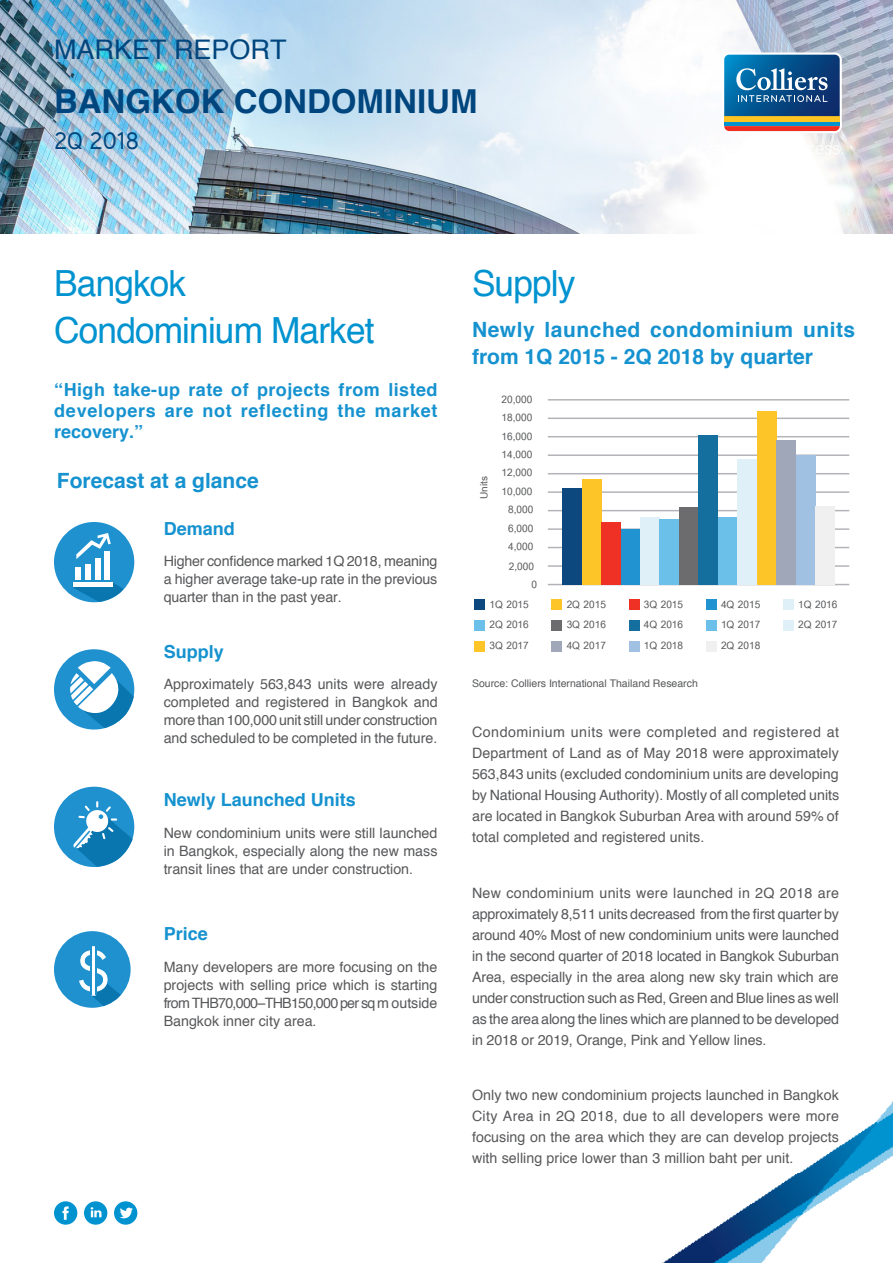
<style>
.page{position:relative;width:893px;height:1263px;background:#fff}
.page>*{position:absolute;margin:0;border:0;box-sizing:border-box;transform-origin:0 0}
.t1{font:69.3px "Aaux Next";color:#fff;scale:.93 1}
.Headline_1{font:36px "Helvetica";letter-spacing:-.025em;color:#0093d0}
.Title_Dark{font:700 33px "Helvetica";color:#00467e}
.Title_Dark-2{font:27px "Helvetica";color:#00467e}
.Title_Dark-3{font:500 24px "Aaux Next";color:#00467e}
.Headline_3{font:700 21px/27px "Helvetica";letter-spacing:.025em;color:#1592cf}
.Headline_3-2{font:700 21px "Helvetica";color:#1592cf}
.Headline_3-3{font:700 18px/21px "Helvetica";letter-spacing:.025em;color:#1592cf;text-align:justify}
.Headline_3-4{font:700 18px "Helvetica";color:#1592cf}
.Body{font:700 18px "Helvetica";color:#1592cf}
.t2{font:700 15.3px "Cordia New";color:#57585a}
.Body-2{font:14.25px/21px "Helvetica";color:#57585a;text-align:justify}
.Headline_3-5{font:14.25px/18px "Helvetica";color:#57585a;text-align:justify}
.Caption_Chart_Image{font:10.5px "Helvetica";color:#57585a}
</style>
<div class="page">
<img style="left:0;top:0;width:893px;height:233px">
<div style="left:54px;top:1201px;width:23px;height:24px;background:#0093d0;border-radius:50%"></div>
<svg style="left:62px;top:1206px;width:7px;height:14px"></svg>
<div style="left:84px;top:1201px;width:23px;height:24px;background:#0093d0;border-radius:50%"></div>
<svg style="left:91px;top:1207px;width:11px;height:10px"></svg>
<div style="left:114px;top:1201px;width:23px;height:24px;background:#0093d0;border-radius:50%"></div>
<svg style="left:120px;top:1207px;width:13px;height:12px"></svg>
<svg style="left:687px;top:141px;width:89px;height:17px"></svg>
<svg style="left:783px;top:145px;width:60px;height:9px"></svg>
<svg style="left:722px;top:53px;width:120px;height:80px;background:#4c7694"></svg>
<div style="left:54px;top:522px;width:80px;height:80px;background:#2091cf;border-radius:50%"></div>
<svg style="left:76px;top:533px;width:35px;height:26px"></svg>
<div style="left:75px;top:567px;width:6px;height:13px;background:#fff"></div>
<div style="left:85px;top:564px;width:6px;height:16px;background:#fff"></div>
<div style="left:95px;top:558px;width:6px;height:22px;background:#fff"></div>
<div style="left:104px;top:551px;width:6px;height:29px;background:#fff"></div>
<svg style="left:73px;top:583px;width:51px;height:19px"></svg>
<div style="left:73px;top:582px;width:40px;height:5px;background:#fff"></div>
<div style="left:54px;top:649px;width:80px;height:80px;background:#2091cf;border-radius:50%"></div>
<svg style="left:69px;top:661px;width:65px;height:67px"></svg>
<div style="left:54px;top:787px;width:80px;height:80px;background:#2091cf;border-radius:50%"></div>
<svg style="left:72px;top:801px;width:61px;height:66px"></svg>
<div style="left:54px;top:931px;width:77px;height:77px;background:#2091cf;border-radius:50%"></div>
<svg style="left:79px;top:946px;width:49px;height:62px"></svg>
<hr style="left:91px;top:946px;width:1px;height:49px;background:#2091cf">
<hr style="left:95px;top:946px;width:2px;height:49px;background:#2091cf">
<hr style="left:548px;top:584px;width:301px;height:1px;background:#b2b3b7">
<hr style="left:548px;top:565px;width:301px;height:2px;background:#b2b3b7">
<hr style="left:548px;top:547px;width:301px;height:1px;background:#b2b3b7">
<hr style="left:548px;top:528px;width:301px;height:2px;background:#b2b3b7">
<hr style="left:548px;top:510px;width:301px;height:1px;background:#b2b3b7">
<hr style="left:548px;top:491px;width:301px;height:2px;background:#b2b3b7">
<hr style="left:548px;top:473px;width:301px;height:1px;background:#b2b3b7">
<hr style="left:548px;top:454px;width:301px;height:2px;background:#b2b3b7">
<hr style="left:548px;top:436px;width:301px;height:1px;background:#b2b3b7">
<hr style="left:548px;top:418px;width:301px;height:1px;background:#b2b3b7">
<hr style="left:548px;top:399px;width:301px;height:1px;background:#b2b3b7">
<div style="left:562px;top:488px;width:20px;height:96px;background:#0c487d"></div>
<div style="left:582px;top:479px;width:19px;height:105px;background:#fec528"></div>
<div style="left:601px;top:522px;width:20px;height:62px;background:#ef3024"></div>
<div style="left:621px;top:529px;width:19px;height:55px;background:#2093d0"></div>
<div style="left:640px;top:517px;width:20px;height:67px;background:#dff0f9"></div>
<div style="left:660px;top:519px;width:19px;height:65px;background:#6ac0e8"></div>
<div style="left:679px;top:507px;width:20px;height:77px;background:#6c6c6f"></div>
<div style="left:699px;top:435px;width:19px;height:149px;background:#146e9e"></div>
<div style="left:718px;top:517px;width:19px;height:67px;background:#6ac0e8"></div>
<div style="left:737px;top:459px;width:20px;height:125px;background:#dff0f9"></div>
<div style="left:757px;top:411px;width:19px;height:173px;background:#fec528"></div>
<div style="left:776px;top:440px;width:20px;height:144px;background:#9fa7b8"></div>
<div style="left:796px;top:455px;width:19px;height:129px;background:#a0c1e2"></div>
<div style="left:815px;top:506px;width:20px;height:78px;background:#f0f0f1"></div>
<div style="left:475px;top:600px;width:10px;height:10px;background:#0c487d"></div>
<div style="left:552px;top:600px;width:10px;height:10px;background:#fec528"></div>
<div style="left:629px;top:600px;width:10px;height:10px;background:#ef3024"></div>
<div style="left:706px;top:600px;width:10px;height:10px;background:#2093d0"></div>
<div style="left:783px;top:600px;width:11px;height:10px;background:#dff0f9"></div>
<div style="left:475px;top:620px;width:10px;height:11px;background:#6ac0e8"></div>
<div style="left:552px;top:620px;width:10px;height:11px;background:#6c6c6f"></div>
<div style="left:629px;top:620px;width:10px;height:11px;background:#146e9e"></div>
<div style="left:706px;top:620px;width:10px;height:11px;background:#6ac0e8"></div>
<div style="left:783px;top:620px;width:11px;height:11px;background:#dff0f9"></div>
<div style="left:475px;top:641px;width:10px;height:11px;background:#fec528"></div>
<div style="left:552px;top:641px;width:10px;height:11px;background:#9fa7b8"></div>
<div style="left:629px;top:641px;width:10px;height:11px;background:#a0c1e2"></div>
<div style="left:706px;top:641px;width:10px;height:11px;background:#f0f0f1"></div>
<img style="left:662px;top:1101px;width:231px;height:162px">
<p class="Title_Dark-2" style="left:54px;top:33px;width:234px">MARKET REPORT</p>
<p class="Title_Dark" style="left:54px;top:81px;width:425px">BANGKOK CONDOMINIUM</p>
<p class="Title_Dark-3" style="left:54px;top:124px;width:86px">2Q 2018</p>
<p class="Headline_1" style="left:54px;top:260px;width:133px">Bangkok</p>
<p class="Headline_1" style="left:54px;top:308px;width:322px">Condominium Market</p>
<p class="Headline_3-3" style="left:54px;top:379px;width:385px">“High take-up rate of projects from listed developers are not reflecting the market recovery.”</p>
<p class="Headline_3-2" style="left:57px;top:467px;width:203px">Forecast at a glance</p>
<p class="Headline_3-3" style="left:164px;top:518px;width:73px">Demand</p>
<p class="Body-2" style="left:164px;top:552px;width:275px;line-height:18px">Higher confidence marked 1Q 2018, meaning a higher average take-up rate in the previous quarter than in the past year.</p>
<p class="Body" style="left:164px;top:640px;width:62px">Supply</p>
<p class="Headline_3-5" style="left:164px;top:675px;width:275px">Approximately 563,843 units were already completed and registered in Bangkok and more than 100,000 unit still under construction and scheduled to be completed in the future.</p>
<p class="t1" style="left:76px;top:924px;width:38px">$</p>
<p class="Headline_3-4" style="left:164px;top:789px;width:194px">Newly Launched Units</p>
<p class="Body-2" style="left:164px;top:824px;width:275px;line-height:18px">New condominium units were still launched in Bangkok, especially along the new mass transit lines that are under construction.</p>
<p class="Headline_3-3" style="left:164px;top:923px;width:46px">Price</p>
<p class="Headline_3-5" style="left:164px;top:957px;width:275px">Many developers are more focusing on the projects with selling price which is starting from THB70,000–THB150,000 per sq m outside Bangkok inner city area.</p>
<p class="Headline_1" style="left:472px;top:260px;width:105px">Supply</p>
<p class="Headline_3" style="left:472px;top:315px;width:385px">Newly launched condominium units from 1Q 2015 - 2Q 2018 by quarter</p>
<p class="t2" style="left:501px;top:390px;width:32px">20,000</p>
<p class="t2" style="left:501px;top:408px;width:32px">18,000</p>
<p class="t2" style="left:501px;top:427px;width:32px">16,000</p>
<p class="t2" style="left:475px;top:499px;width:24px;rotate:-90deg">Units</p>
<p class="t2" style="left:501px;top:445px;width:32px">14,000</p>
<p class="t2" style="left:501px;top:464px;width:32px">12,000</p>
<p class="t2" style="left:501px;top:482px;width:32px">10,000</p>
<p class="t2" style="left:508px;top:501px;width:27px">8,000</p>
<p class="t2" style="left:508px;top:519px;width:27px">6,000</p>
<p class="t2" style="left:508px;top:538px;width:27px">4,000</p>
<p class="t2" style="left:509px;top:557px;width:27px">2,000</p>
<p class="t2" style="left:531px;top:575px;width:7px">0</p>
<p class="t2" style="left:490px;top:595px;width:41px">1Q 2015</p>
<p class="t2" style="left:567px;top:595px;width:41px">2Q 2015</p>
<p class="t2" style="left:644px;top:595px;width:41px">3Q 2015</p>
<p class="t2" style="left:721px;top:595px;width:41px">4Q 2015</p>
<p class="t2" style="left:798px;top:595px;width:41px">1Q 2016</p>
<p class="t2" style="left:490px;top:616px;width:41px">2Q 2016</p>
<p class="t2" style="left:567px;top:616px;width:41px">3Q 2016</p>
<p class="t2" style="left:644px;top:616px;width:41px">4Q 2016</p>
<p class="t2" style="left:721px;top:616px;width:41px">1Q 2017</p>
<p class="t2" style="left:798px;top:616px;width:41px">2Q 2017</p>
<p class="t2" style="left:490px;top:636px;width:41px">3Q 2017</p>
<p class="t2" style="left:567px;top:636px;width:41px">4Q 2017</p>
<p class="t2" style="left:644px;top:636px;width:41px">1Q 2018</p>
<p class="t2" style="left:721px;top:636px;width:41px">2Q 2018</p>
<p class="Caption_Chart_Image" style="left:472px;top:677px;width:227px">Source: Colliers International Thailand Research</p>
<p class="Body-2" style="left:472px;top:721px;width:369px">Condominium units were completed and registered at Department of Land as of May 2018 were approximately 563,843 units (excluded condominium units are developing by National Housing Authority). Mostly of all completed units are located in Bangkok Suburban Area with around 59% of total completed and registered units.</p>
<p class="Body-2" style="left:472px;top:882px;width:369px">New condominium units were launched in 2Q 2018 are approximately 8,511 units decreased from the first quarter by around 40% Most of new condominium units were launched in the second quarter of 2018 located in Bangkok Suburban Area, especially in the area along new sky train which are under construction such as Red, Green and Blue lines as well as the area along the lines which are planned to be developed in 2018 or 2019, Orange, Pink and Yellow lines.</p>
<p class="Body-2" style="left:472px;top:1084px;width:369px">Only two new condominium projects launched in Bangkok City Area in 2Q 2018, due to all developers were more focusing on the area which they are can develop projects with selling price lower than 3 million baht per unit.</p>
</div>
